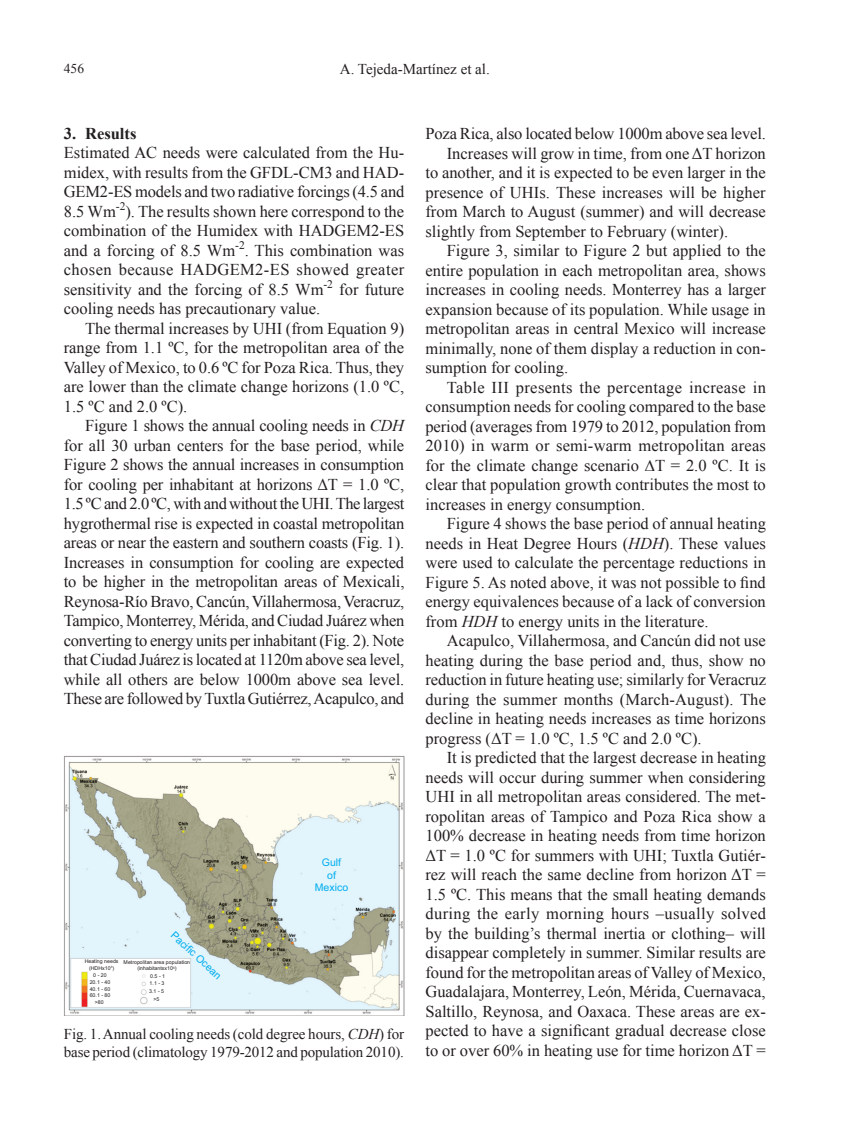
<style>
.page{position:relative;width:851px;height:1127px;background:#fff}
.page>*{position:absolute;margin:0;border:0;box-sizing:border-box;transform-origin:0 0}
.ParrafoSangria{font:16.5px/19.5px "Times New Roman";color:#231f20;text-align:justify}
.ParrafoNormal{font:16.5px/19.5px "Times New Roman";color:#231f20;text-align:justify}
.TituloTexto{font:700 16.5px "Times New Roman";color:#231f20}
.PieFig{font:15px/18px "Times New Roman";letter-spacing:-.005em;color:#231f20}
.t1{font:13.5px "Times New Roman";color:#231f20}
.t2{font:10.5px/12.6px "Arial";color:#00aeef;text-align:center}
.t3{font:5.25px/6.9px "Arial";color:#231f20;text-align:center}
.s1{font-style:italic}
</style>
<div class="page">
<img style="left:64px;top:755px;width:340px;height:260px">
<p class="t1" style="left:64px;top:60px;width:22px">456</p>
<p class="PieFig" style="left:340px;top:60px;width:151px">A. Tejeda-Martínez et al.</p>
<h2 class="TituloTexto" style="left:64px;top:122px;width:74px">3. Results</h2>
<p class="ParrafoNormal" style="left:64px;top:143px;width:342px">Estimated AC needs were calculated from the Hu&shy;midex, with results from the GFDL-CM3 and HAD-GEM2-ES models and two radiative forcings (4.5 and 8.5 Wm<sup>-2</sup>). The results shown here correspond to the combination of the Humidex with HADGEM2-ES and a forcing of 8.5 Wm<sup>-2</sup>. This combination was chosen because HADGEM2-ES showed greater sensitivity and the forcing of 8.5 Wm<sup>-2</sup> for future cooling needs has precautionary value.</p>
<p class="ParrafoSangria" style="left:64px;top:318px;width:342px;text-indent:21px">The thermal increases by UHI (from Equation 9) range from 1.1 ºC, for the metropolitan area of the Valley of Mexico, to 0.6 ºC for Poza Rica. Thus, they are lower than the climate change horizons (1.0 ºC, 1.5 ºC and 2.0 ºC).</p>
<p class="ParrafoSangria" style="left:64px;top:416px;width:342px;text-indent:21px">Figure 1 shows the annual cooling needs in <span class="s1">CDH </span>for all 30 urban centers for the base period, while Figure 2 shows the annual increases in consumption for cooling per inhabitant at horizons ΔT = 1.0 ºC, 1.5 ºC and 2.0 ºC, with and without the UHI. The largest hygrothermal rise is expected in coastal metropolitan areas or near the eastern and southern coasts (Fig. 1).<br>Increases in consumption for cooling are expected to be higher in the metropolitan areas of Mexicali, Reynosa-Río Bravo, Cancún, Villahermosa, Veracruz, Tampico, Monterrey, Mérida, and Ciudad Juárez when converting to energy units per inhabitant (Fig. 2). Note that Ciudad Juárez is located at 1120m above sea level, while all others are below 1000m above sea level.<br>These are followed by Tuxtla Gutiérrez, Acapulco, and</p>
<p class="t2" style="left:315px;top:856px;width:35px">Gulf<br>of<br>Mexico</p>
<p class="t2" style="left:177px;top:928px;width:66px;rotate:43deg">Pacifi c Ocean</p>
<p class="t3" style="left:85px;top:958px;width:35px;line-height:6.3px">Heating needs (HDHx10<sup>3</sup>)</p>
<p class="t3" style="left:124px;top:959px;width:68px;line-height:6.3px">Metropolitan area population (inhabitantsx10<sup>6</sup>)</p>
<p class="t3" style="left:90px;top:971px;width:22px">0 - 20<br>20.1 - 40<br>40.1 - 60<br>60.1 - 80 &gt;80</p>
<p class="t3" style="left:149px;top:972px;width:17px;line-height:7.6px">0.5 - 1<br>1.1 - 3<br>3.1 - 5 &gt;5</p>
<p class="PieFig" style="left:64px;top:1024px;width:342px">Fig. 1. Annual cooling needs (cold degree hours, <span class="s1">CDH</span>) for base period (climatology 1979-2012 and population 2010).</p>
<p class="ParrafoSangria" style="left:425px;top:123px;width:342px">Poza Rica, also located below 1000m above sea level.</p>
<p class="ParrafoSangria" style="left:425px;top:143px;width:342px;text-indent:21px">Increases will grow in time, from one ΔT horizon to another, and it is expected to be even larger in the presence of UHIs. These increases will be higher from March to August (summer) and will decrease slightly from September to February (winter).</p>
<p class="ParrafoSangria" style="left:425px;top:240px;width:342px;text-indent:21px">Figure 3, similar to Figure 2 but applied to the entire population in each metropolitan area, shows increases in cooling needs. Monterrey has a larger expansion because of its population. While usage in metropolitan areas in central Mexico will increase minimally, none of them display a reduction in con&shy;sumption for cooling.</p>
<p class="ParrafoSangria" style="left:425px;top:377px;width:342px;text-indent:21px">Table III presents the percentage increase in consumption needs for cooling compared to the base period (averages from 1979 to 2012, population from 2010) in warm or semi-warm metropolitan areas for the climate change scenario ∆T = 2.0 ºC. It is clear that population growth contributes the most to increases in energy consumption.</p>
<p class="ParrafoSangria" style="left:425px;top:513px;width:342px;text-indent:21px">Figure 4 shows the base period of annual heating needs in Heat Degree Hours (<span class="s1">HDH</span>). These values were used to calculate the percentage reductions in Figure 5. As noted above, it was not possible to find energy equivalences because of a lack of conversion from <span class="s1">HDH</span> to energy units in the literature.</p>
<p class="ParrafoSangria" style="left:425px;top:630px;width:342px;text-indent:21px">Acapulco, Villahermosa, and Cancún did not use heating during the base period and, thus, show no reduction in future heating use; similarly for Veracruz during the summer months (March-August). The decline in heating needs increases as time horizons progress (ΔT = 1.0 ºC, 1.5 ºC and 2.0 ºC).</p>
<p class="ParrafoSangria" style="left:425px;top:747px;width:342px;text-indent:21px">It is predicted that the largest decrease in heating needs will occur during summer when considering UHI in all metropolitan areas considered. The met&shy;ropolitan areas of Tampico and Poza Rica show a 100% decrease in heating needs from time horizon ΔT = 1.0 ºC for summers with UHI; Tuxtla Gutiér&shy;rez will reach the same decline from horizon ΔT = 1.5 ºC. This means that the small heating demands during the early morning hours –usually solved by the building’s thermal inertia or clothing– will disappear completely in summer. Similar results are found for the metropolitan areas of Valley of Mexico, Guadalajara, Monterrey, León, Mérida, Cuernavaca, Saltillo, Reynosa, and Oaxaca. These areas are ex&shy;pected to have a significant gradual decrease close to or over 60% in heating use for time horizon ΔT =</p>
</div>
